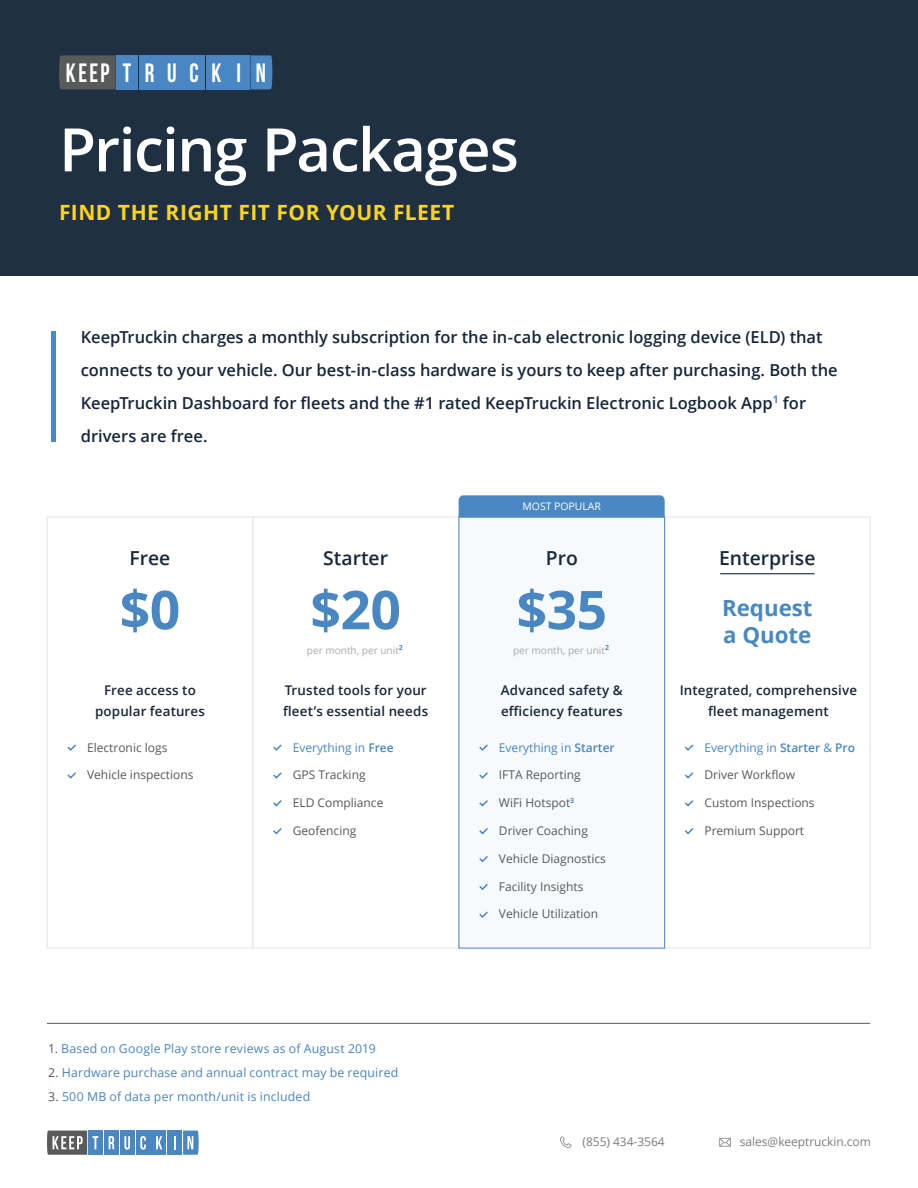
<style>
.page{position:relative;width:918px;height:1188px;background:#fff}
.page>*{position:absolute;margin:0;border:0;box-sizing:border-box;transform-origin:0 0}
.t1{font:600 60px "Open Sans";letter-spacing:-.025em;color:#fff}
.t2{font:700 53.55px "Open Sans";color:#4987c2}
.t3{font:26.55px "Bebas Neue";letter-spacing:.54em;color:#fff;scale:.9 1}
.t4{font:700 22.35px/26.7px "Open Sans";color:#4988c2}
.t5{font:700 21px "Open Sans";letter-spacing:.02em;color:#fed41f}
.t6{font:600 19.35px "Open Sans";color:#18273a}
.t7{font:600 16.5px/33px "Open Sans";letter-spacing:-.005em;color:#16263a}
.t8{font:600 13.35px/20.9px "Open Sans";letter-spacing:.01em;color:#18273a;text-align:center}
.t9{font:12.3px "Open Sans";letter-spacing:.015em;color:#4985c1}
.t10{font:12px "Open Sans";color:#585858}
.t11{font:12px "Open Sans";color:#4987c2}
.t12{font:12px "Open Sans";letter-spacing:-.005em;color:#7c7c7c}
.t13{font:12px "Open Sans";letter-spacing:-.005em;color:#7b7b7b}
.t14{font:10.35px "Open Sans";color:#fff}
.t15{font:10.05px "Open Sans";color:#aaa}
.s1{font-weight:600}
.s2{color:#585858}
</style>
<div class="page">
<div style="left:459px;top:517px;width:206px;height:431px;background:#f7fafc"></div>
<div style="left:47px;top:517px;width:206px;height:431px;background:#fff;border:1px solid #e4e5e5"></div>
<div style="left:253px;top:517px;width:206px;height:431px;background:#fff;border:1px solid #e4e5e5"></div>
<div style="left:664px;top:517px;width:207px;height:431px;background:#fff;border:1px solid #e4e5e5"></div>
<svg style="left:479px;top:744px;width:9px;height:7px"></svg>
<svg style="left:479px;top:772px;width:9px;height:7px"></svg>
<svg style="left:479px;top:800px;width:9px;height:7px"></svg>
<svg style="left:479px;top:828px;width:9px;height:7px"></svg>
<svg style="left:479px;top:856px;width:9px;height:7px"></svg>
<svg style="left:479px;top:883px;width:9px;height:7px"></svg>
<svg style="left:479px;top:911px;width:9px;height:7px"></svg>
<svg style="left:273px;top:744px;width:9px;height:7px"></svg>
<svg style="left:273px;top:772px;width:9px;height:7px"></svg>
<svg style="left:273px;top:800px;width:9px;height:7px"></svg>
<svg style="left:273px;top:828px;width:9px;height:7px"></svg>
<svg style="left:67px;top:744px;width:9px;height:7px"></svg>
<svg style="left:67px;top:772px;width:9px;height:7px"></svg>
<svg style="left:685px;top:744px;width:9px;height:7px"></svg>
<svg style="left:685px;top:772px;width:9px;height:7px"></svg>
<svg style="left:685px;top:800px;width:9px;height:7px"></svg>
<svg style="left:685px;top:828px;width:9px;height:7px"></svg>
<div style="left:459px;top:495px;width:206px;height:22px;background:#4988c2"></div>
<div style="left:459px;top:517px;width:206px;height:431px;border:1px solid #4988c2"></div>
<hr style="left:720px;top:573px;width:95px;height:1px;background:#18273a">
<svg style="left:560px;top:1136px;width:11px;height:12px"></svg>
<svg style="left:719px;top:1138px;width:12px;height:9px"></svg>
<svg style="left:47px;top:1131px;width:40px;height:24px"></svg>
<div style="left:88px;top:1131px;width:15px;height:24px;background:#4a86c2"></div>
<svg style="left:93px;top:1136px;width:5px;height:13px"></svg>
<div style="left:104px;top:1131px;width:15px;height:24px;background:#4a86c2"></div>
<svg style="left:109px;top:1136px;width:5px;height:13px"></svg>
<div style="left:120px;top:1131px;width:15px;height:24px;background:#4a86c2"></div>
<svg style="left:124px;top:1136px;width:6px;height:14px"></svg>
<div style="left:136px;top:1131px;width:15px;height:24px;background:#4a86c2"></div>
<svg style="left:140px;top:1136px;width:6px;height:14px"></svg>
<div style="left:151px;top:1131px;width:15px;height:24px;background:#4a86c2"></div>
<svg style="left:156px;top:1136px;width:6px;height:13px"></svg>
<div style="left:167px;top:1131px;width:15px;height:24px;background:#4a86c2"></div>
<svg style="left:174px;top:1136px;width:2px;height:13px"></svg>
<svg style="left:183px;top:1131px;width:16px;height:24px"></svg>
<hr style="left:47px;top:1023px;width:823px;height:1px;background:#585858">
<div style="left:0;top:0;width:918px;height:275px;background:#1f3043"></div>
<div style="left:59px;top:55px;width:57px;height:34px;background:#595a5a"></div>
<div style="left:117px;top:55px;width:21px;height:34px;background:#4a86c2"></div>
<div style="left:139px;top:55px;width:21px;height:34px;background:#4a86c2"></div>
<div style="left:161px;top:56px;width:21px;height:34px;background:#4a86c2"></div>
<div style="left:184px;top:56px;width:21px;height:34px;background:#4a86c2"></div>
<div style="left:206px;top:55px;width:21px;height:34px;background:#4a86c2"></div>
<div style="left:228px;top:56px;width:21px;height:34px;background:#4a86c2"></div>
<svg style="left:250px;top:55px;width:23px;height:34px"></svg>
<div style="left:51px;top:331px;width:5px;height:111px;background:#4988c3"></div>
<h3 class="t3" style="left:66px;top:58px;width:224px">KeePTRUCKIN</h3>
<h1 class="t1" style="left:59px;top:108px;width:461px">Pricing Packages</h1>
<p class="t5" style="left:59px;top:197px;width:397px">FIND THE RIGHT FIT FOR YOUR FLEET</p>
<p class="t7" style="left:81px;top:320px;width:758px">KeepTruckin charges a monthly subscription for the in-cab electronic logging device (ELD) that connects to your vehicle. Our best-in-class hardware is yours to keep after purchasing. Both the KeepTruckin Dashboard for fleets and the #1 rated KeepTruckin Electronic Logbook App<sup>1</sup> for drivers are free.</p>
<p class="t6" style="left:130px;top:545px;width:42px">Free</p>
<h2 class="t2" style="left:120px;top:572px;width:62px">$0</h2>
<p class="t8" style="left:95px;top:680px;width:111px">Free access to popular features</p>
<p class="t10" style="left:87px;top:739px;width:82px">Electronic logs</p>
<p class="t10" style="left:87px;top:767px;width:108px">Vehicle inspections</p>
<p class="t6" style="left:323px;top:545px;width:66px">Starter</p>
<h2 class="t2" style="left:310px;top:572px;width:92px">$20</h2>
<p class="t15" style="left:307px;top:643px;width:98px">per month, per unit<sup>2</sup></p>
<p class="t8" style="left:283px;top:680px;width:147px;text-align:left">Trusted tools for your fleet’s essential needs</p>
<p class="t11" style="left:293px;top:739px;width:102px">Everything in <span class="s1">Free</span></p>
<p class="t10" style="left:293px;top:767px;width:74px">GPS Tracking</p>
<p class="t10" style="left:293px;top:795px;width:92px">ELD Compliance</p>
<p class="t10" style="left:293px;top:822px;width:65px">Geofencing</p>
<p class="t9" style="left:48px;top:1040px;width:329px"><span class="s2">1.</span> Based on Google Play store reviews as of August 2019</p>
<p class="t9" style="left:48px;top:1064px;width:352px"><span class="s2">2.</span> Hardware purchase and annual contract may be required</p>
<p class="t9" style="left:48px;top:1088px;width:263px"><span class="s2">3.</span> 500 MB of data per month/unit is included</p>
<p class="t14" style="left:523px;top:499px;width:80px">MOST POPULAR</p>
<p class="t6" style="left:546px;top:545px;width:34px">Pro</p>
<h2 class="t2" style="left:517px;top:572px;width:92px">$35</h2>
<p class="t15" style="left:513px;top:643px;width:98px">per month, per unit<sup>2</sup></p>
<p class="t8" style="left:501px;top:680px;width:123px;text-align:left">Advanced safety &amp; efficiency features</p>
<p class="t11" style="left:499px;top:739px;width:117px">Everything in <span class="s1">Starter</span></p>
<p class="t10" style="left:499px;top:767px;width:83px">IFTA Reporting</p>
<p class="t10" style="left:499px;top:795px;width:77px">WiFi Hotspot<sup>3</sup></p>
<p class="t10" style="left:499px;top:822px;width:90px">Driver Coaching</p>
<p class="t10" style="left:499px;top:850px;width:108px">Vehicle Diagnostics</p>
<p class="t10" style="left:499px;top:878px;width:86px">Facility Insights</p>
<p class="t10" style="left:499px;top:906px;width:101px">Vehicle Utilization</p>
<p class="t6" style="left:719px;top:545px;width:98px">Enterprise</p>
<h3 class="t4" style="left:722px;top:594px;width:92px">Request a Quote</h3>
<p class="t8" style="left:680px;top:680px;width:179px">Integrated, comprehensive fleet management</p>
<p class="t11" style="left:704px;top:739px;width:152px">Everything in <span class="s1">Starter</span> &amp; <span class="s1">Pro</span></p>
<p class="t10" style="left:704px;top:767px;width:92px">Driver Workflow</p>
<p class="t10" style="left:704px;top:795px;width:112px">Custom Inspections</p>
<p class="t10" style="left:704px;top:822px;width:101px">Premium Support</p>
<p class="t13" style="left:583px;top:1134px;width:84px">(855) 434-3564</p>
<p class="t12" style="left:740px;top:1134px;width:133px">sales@keeptruckin.com</p>
</div>
